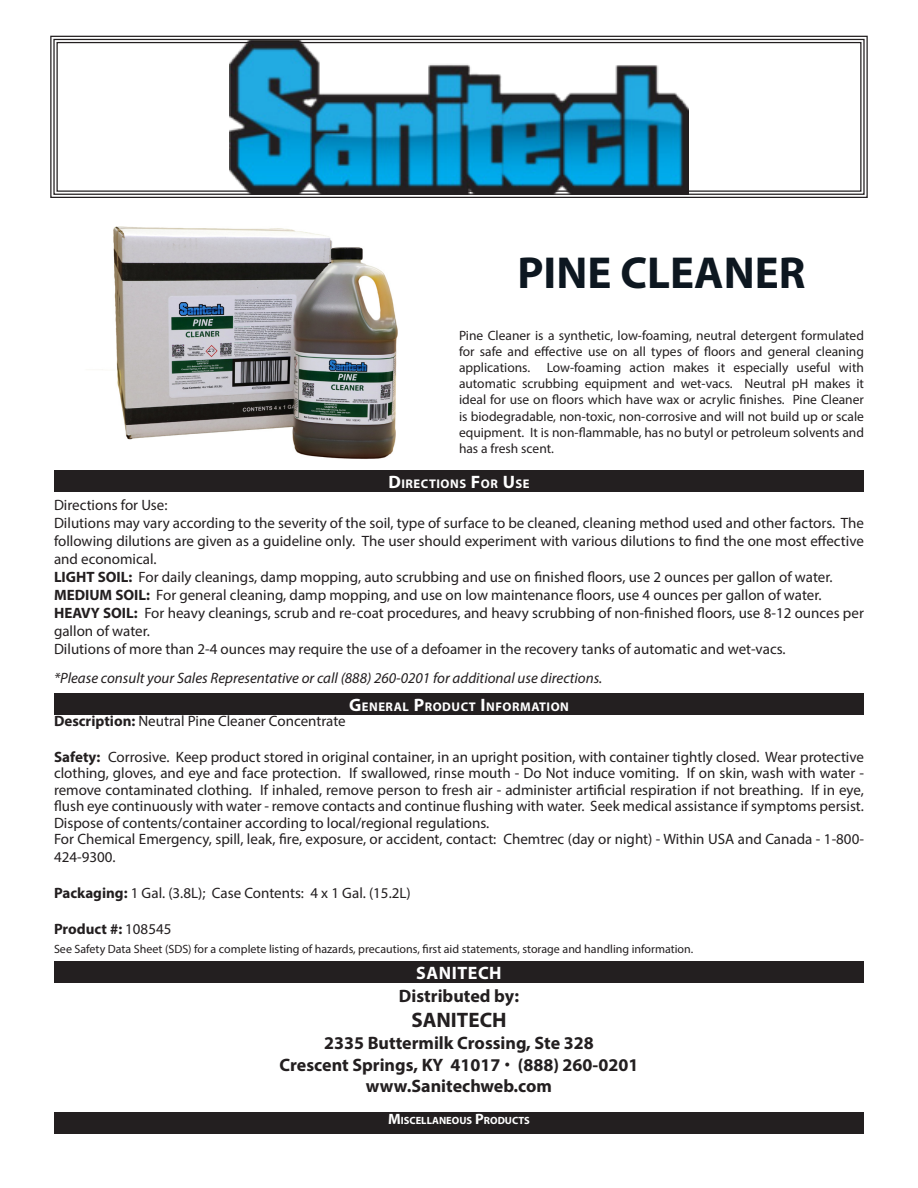
<style>
.page{position:relative;width:918px;height:1188px;background:#fff}
.page>*{position:absolute;margin:0;border:0;box-sizing:border-box;transform-origin:0 0}
.t1{font:700 45px "Myriad Pro";color:#0d1720}
.Paragraph_Style_6{font:700 21px "Myriad Pro";color:#231f20}
.Paragraph_Style_6-2{font:700 18px "Myriad Pro";color:#231f20}
.t2{font:700 18px "Myriad Pro";color:#fff}
.t3{font:15px/18px "Myriad Pro";color:#231f20;text-align:justify}
.t4{font:italic 15px "Myriad Pro";color:#231f20}
.t5{font:700 15px "Myriad Pro";color:#231f20}
.t6{font:13.5px/16.2px "Myriad Pro";color:#231f20;text-align:justify}
.t7{font:700 12.6px "Myriad Pro";letter-spacing:.045em;color:#fff}
.t8{font:12px "Myriad Pro";color:#231f20}
.t9{font:700 10.5px "Myriad Pro";color:#fff}
.s1{font-size:18px}
.s2{font-weight:700}
.s3{font-weight:400}
.s4{font-family:"Helvetica";font-weight:400}
.s5{font-size:15px}
</style>
<div class="page">
<div style="left:54px;top:470px;width:810px;height:21px;background:#231f20"></div>
<div style="left:54px;top:693px;width:810px;height:22px;background:#231f20"></div>
<div style="left:54px;top:961px;width:810px;height:22px;background:#231f20"></div>
<div style="left:54px;top:1112px;width:810px;height:22px;background:#231f20"></div>
<img style="left:113px;top:226px;width:285px;height:233px">
<svg style="left:50px;top:35px;width:818px;height:163px"></svg>
<div style="left:53px;top:39px;width:812px;height:156px;border:1px solid #231f20"></div>
<div style="left:56px;top:42px;width:806px;height:150px;border:1px solid #231f20"></div>
<p class="t1" style="left:517px;top:243px;width:290px">PINE CLEANER</p>
<p class="t6" style="left:459px;top:327px;width:407px">Pine Cleaner is a synthetic, low-foaming, neutral detergent formulated for safe and effective use on all types of floors and general cleaning applications. Low-foaming action makes it especially useful with automatic scrubbing equipment and wet-vacs. Neutral pH makes it ideal for use on floors which have wax or acrylic finishes. Pine Cleaner is biodegradable, non-toxic, non-corrosive and will not build up or scale equipment. It is non-flammable, has no butyl or petroleum solvents and has a fresh scent.</p>
<p class="t7" style="left:388px;top:475px;width:143px"><span class="s1">D</span>IRECTIONS <span class="s1">F</span>OR <span class="s1">U</span>SE</p>
<p class="t3" style="left:54px;top:496px;width:115px">Directions for Use:</p>
<p class="t3" style="left:54px;top:514px;width:812px">Dilutions may vary according to the severity of the soil, type of surface to be cleaned, cleaning method used and other factors. The following dilutions are given as a guideline only. The user should experiment with various dilutions to find the one most effective and economical.</p>
<p class="t3" style="left:54px;top:568px;width:780px"><span class="s2">LIGHT SOIL:</span> For daily cleanings, damp mopping, auto scrubbing and use on finished floors, use 2 ounces per gallon of water.</p>
<p class="t3" style="left:54px;top:586px;width:769px"><span class="s2">MEDIUM SOIL:</span> For general cleaning, damp mopping, and use on low maintenance floors, use 4 ounces per gallon of water.</p>
<p class="t3" style="left:54px;top:604px;width:811px"><span class="s2">HEAVY SOIL:</span> For heavy cleanings, scrub and re-coat procedures, and heavy scrubbing of non-finished floors, use 8-12 ounces per gallon of water.</p>
<p class="t3" style="left:54px;top:640px;width:733px">Dilutions of more than 2-4 ounces may require the use of a defoamer in the recovery tanks of automatic and wet-vacs.</p>
<p class="t4" style="left:54px;top:668px;width:550px">*Please consult your Sales Representative or call (888) 260-0201 for additional use directions.</p>
<p class="t7" style="left:349px;top:699px;width:221px"><span class="s1">G</span>ENERAL <span class="s1">P</span>RODUCT <span class="s1">I</span> NFORMATION</p>
<p class="t3" style="left:54px;top:712px;width:293px"><span class="s2">Description:</span> Neutral Pine Cleaner Concentrate</p>
<p class="t3" style="left:54px;top:748px;width:812px;line-height:16.5px"><span class="s2">Safety:</span> Corrosive. Keep product stored in original container, in an upright position, with container tightly closed. Wear protective clothing, gloves, and eye and face protection. If swallowed, rinse mouth - Do Not induce vomiting. If on skin, wash with water - remove contaminated clothing. If inhaled, remove person to fresh air - administer artificial respiration if not breathing. If in eye, flush eye continuously with water - remove contacts and continue flushing with water. Seek medical assistance if symptoms persist.<br>Dispose of contents/container according to local/regional regulations.</p>
<p class="t3" style="left:54px;top:830px;width:811px">For Chemical Emergency, spill, leak, fire, exposure, or accident, contact: Chemtrec (day or night) - Within USA and Canada - 1-800-<br>424-9300.</p>
<p class="t3" style="left:54px;top:884px;width:358px"><span class="s2">Packaging:</span> 1 Gal. (3.8L); Case Contents: 4 x 1 Gal. (15.2L)</p>
<p class="t5" style="left:54px;top:920px;width:119px">Product #: <span class="s3">108545</span></p>
<p class="t2" style="left:416px;top:961px;width:12px">SANITEC</p>
<p class="t2" style="left:489px;top:961px;width:14px">H</p>
<p class="t8" style="left:54px;top:942px;width:641px">See Safety Data Sheet (SDS) for a complete listing of hazards, precautions, first aid statements, storage and handling information.</p>
<p class="Paragraph_Style_6-2" style="left:399px;top:984px;width:122px">Distributed by:</p>
<p class="Paragraph_Style_6" style="left:411px;top:1007px;width:97px">SANITECH</p>
<p class="Paragraph_Style_6-2" style="left:324px;top:1031px;width:271px">2335 Buttermilk Crossing, Ste 328</p>
<p class="Paragraph_Style_6-2" style="left:280px;top:1053px;width:360px">Crescent Springs, KY 41017 <span class="s4">•</span> (888) 260-0201</p>
<p class="Paragraph_Style_6-2" style="left:366px;top:1074px;width:188px">www.Sanitechweb.com</p>
<p class="t9" style="left:388px;top:1113px;width:143px"><span class="s5">M</span>ISCELLANEOUS <span class="s5">P</span>RODUCTS</p>
</div>
